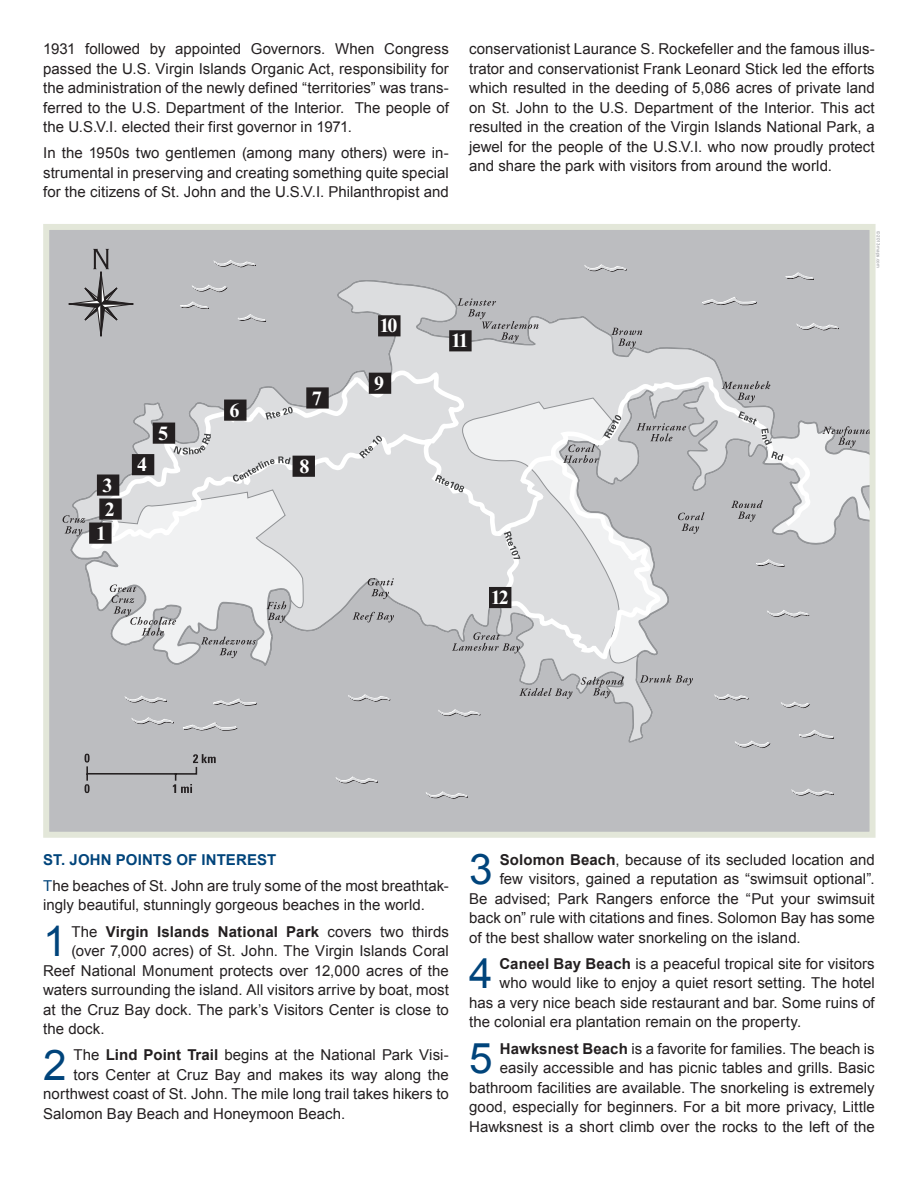
<style>
.page{position:relative;width:918px;height:1188px;background:#fff}
.page>*{position:absolute;margin:0;border:0;box-sizing:border-box;transform-origin:0 0}
.POI_Paragraph_-_1_di{font:42.3px "Arial";color:#00447b}
.t1{font:700 20.1px "Times New Roman";color:#fff}
.POI_Paragraph_-_1_di-2{font:15px/19.5px "Arial";letter-spacing:.005em;color:#231f20}
.Body{font:15px/19.5px "Arial";letter-spacing:.005em;color:#231f20;text-align:justify}
.POI_Paragraph_-_1_di-3{font:700 15px "Arial";letter-spacing:.01em;color:#231f20}
.Body-2{font:700 15px "Arial";letter-spacing:.005em;color:#00447b}
.t2{font:4.5px "Arial";letter-spacing:.02em;color:#939598}
.s1{color:#00447b}
.s2{font-weight:400}
.s3{font-weight:700}
</style>
<div class="page">
<svg style="left:50px;top:231px;width:819px;height:600px;background:#c6c7c9"></svg>
<svg style="left:68px;top:249px;width:66px;height:88px;background:#a7a8aa"></svg>
<div style="left:89px;top:523px;width:23px;height:21px;background:#231f20;border:2px solid #231f20"></div>
<div style="left:99px;top:498px;width:23px;height:22px;background:#231f20;border:2px solid #231f20"></div>
<div style="left:97px;top:475px;width:22px;height:21px;background:#231f20"></div>
<div style="left:132px;top:454px;width:22px;height:21px;background:#231f20"></div>
<div style="left:153px;top:423px;width:22px;height:21px;background:#231f20"></div>
<div style="left:224px;top:400px;width:23px;height:21px;background:#231f20;border:2px solid #231f20"></div>
<div style="left:306px;top:387px;width:23px;height:22px;background:#231f20;border:2px solid #231f20"></div>
<div style="left:293px;top:456px;width:22px;height:21px;background:#231f20"></div>
<div style="left:369px;top:373px;width:22px;height:21px;background:#231f20"></div>
<div style="left:378px;top:315px;width:23px;height:21px;background:#231f20;border:2px solid #231f20"></div>
<div style="left:449px;top:330px;width:23px;height:21px;background:#231f20;border:2px solid #231f20"></div>
<div style="left:489px;top:587px;width:22px;height:21px;background:#231f20"></div>
<div style="left:43px;top:224px;width:833px;height:614px;border:6px solid #e3e7d9"></div>
<p class="Body" style="left:43px;top:39px;width:407px">1931 followed by appointed Governors. When Congress passed the U.S. Virgin Islands Organic Act, responsibility for the administration of the newly defined “territories” was trans&shy;ferred to the U.S. Department of the Interior. The people of the U.S.V.I. elected their first governor in 1971.</p>
<p class="Body" style="left:43px;top:144px;width:407px">In the 1950s two gentlemen (among many others) were in&shy;strumental in preserving and creating something quite special for the citizens of St. John and the U.S.V.I. Philanthropist and</p>
<p class="Body" style="left:469px;top:39px;width:407px">conservationist Laurance S. Rockefeller and the famous illus&shy;trator and conservationist Frank Leonard Stick led the efforts which resulted in the deeding of 5,086 acres of private land on St. John to the U.S. Department of the Interior. This act resulted in the creation of the Virgin Islands National Park, a jewel for the people of the U.S.V.I. who now proudly protect and share the park with visitors from around the world.</p>
<p class="t2" style="left:881px;top:231px;width:39px;rotate:90deg">© 2013 maps.com</p>
<p class="t1" style="left:102px;top:471px;width:12px">3</p>
<p class="t1" style="left:105px;top:495px;width:12px">2</p>
<p class="t1" style="left:96px;top:519px;width:12px">1</p>
<p class="t1" style="left:137px;top:451px;width:12px">4</p>
<p class="t1" style="left:158px;top:419px;width:12px">5</p>
<p class="t1" style="left:230px;top:396px;width:12px">6</p>
<p class="t1" style="left:312px;top:384px;width:12px">7</p>
<p class="t1" style="left:300px;top:452px;width:12px">8</p>
<p class="t1" style="left:379px;top:312px;width:20px">10</p>
<p class="t1" style="left:374px;top:369px;width:12px">9</p>
<p class="t1" style="left:451px;top:327px;width:19px">11</p>
<p class="t1" style="left:491px;top:584px;width:20px">12</p>
<p class="Body-2" style="left:43px;top:849px;width:235px">ST. JOHN POINTS OF INTEREST</p>
<p class="POI_Paragraph_-_1_di-2" style="left:43px;top:876px;width:407px"><span class="s1">T</span>he beaches of St. John are truly some of the most breathtak&shy;ingly beautiful, stunningly gorgeous beaches in the world.</p>
<p class="POI_Paragraph_-_1_di" style="left:43px;top:914px;width:25px">1</p>
<p class="POI_Paragraph_-_1_di-3" style="left:72px;top:921px;width:379px"><span class="s2">The</span> Virgin Islands National Park <span class="s2">covers two thirds</span></p>
<p class="POI_Paragraph_-_1_di-2" style="left:72px;top:941px;width:379px">(over 7,000 acres) of St. John. The Virgin Islands Coral</p>
<p class="POI_Paragraph_-_1_di-2" style="left:43px;top:961px;width:407px">Reef National Monument protects over 12,000 acres of the</p>
<p class="POI_Paragraph_-_1_di-2" style="left:43px;top:980px;width:407px">waters surrounding the island. All visitors arrive by boat, most</p>
<p class="POI_Paragraph_-_1_di-2" style="left:43px;top:1000px;width:407px">at the Cruz Bay dock. The park’s Visitors Center is close to</p>
<p class="POI_Paragraph_-_1_di-2" style="left:43px;top:1019px;width:63px">the dock.</p>
<p class="POI_Paragraph_-_1_di" style="left:43px;top:1037px;width:25px">2</p>
<p class="POI_Paragraph_-_1_di-2" style="left:74px;top:1045px;width:377px">The <span class="s3">Lind Point Trail</span> begins at the National Park Visi-</p>
<p class="POI_Paragraph_-_1_di-2" style="left:74px;top:1065px;width:377px">tors Center at Cruz Bay and makes its way along the</p>
<p class="POI_Paragraph_-_1_di-2" style="left:43px;top:1084px;width:407px">northwest coast of St. John. The mile long trail takes hikers to</p>
<p class="POI_Paragraph_-_1_di-2" style="left:43px;top:1104px;width:304px">Salomon Bay Beach and Honeymoon Beach.</p>
<p class="POI_Paragraph_-_1_di" style="left:469px;top:842px;width:25px">3</p>
<p class="POI_Paragraph_-_1_di-2" style="left:500px;top:850px;width:376px"><span class="s3">Solomon Beach</span>, because of its secluded location and</p>
<p class="POI_Paragraph_-_1_di-2" style="left:500px;top:869px;width:376px">few visitors, gained a reputation as “swimsuit optional”.</p>
<p class="POI_Paragraph_-_1_di-2" style="left:469px;top:889px;width:407px">Be advised; Park Rangers enforce the “Put your swimsuit</p>
<p class="POI_Paragraph_-_1_di-2" style="left:469px;top:908px;width:407px">back on” rule with citations and fines. Solomon Bay has some</p>
<p class="POI_Paragraph_-_1_di-2" style="left:469px;top:928px;width:333px">of the best shallow water snorkeling on the island.</p>
<p class="POI_Paragraph_-_1_di" style="left:469px;top:946px;width:25px">4</p>
<p class="POI_Paragraph_-_1_di-2" style="left:499px;top:954px;width:377px"><span class="s3">Caneel Bay Beach</span> is a peaceful tropical site for visitors</p>
<p class="POI_Paragraph_-_1_di-2" style="left:499px;top:973px;width:377px">who would like to enjoy a quiet resort setting. The hotel</p>
<p class="POI_Paragraph_-_1_di-2" style="left:469px;top:993px;width:407px">has a very nice beach side restaurant and bar. Some ruins of</p>
<p class="POI_Paragraph_-_1_di-2" style="left:469px;top:1012px;width:334px">the colonial era plantation remain on the property.</p>
<p class="POI_Paragraph_-_1_di" style="left:469px;top:1031px;width:25px">5</p>
<p class="POI_Paragraph_-_1_di-2" style="left:469px;top:1039px;width:407px;text-align:right"><span class="s3">Hawksnest Beach</span> is a favorite for families. The beach is easily accessible and has picnic tables and grills. Basic bathroom facilities are available. The snorkeling is extremely good, especially for beginners. For a bit more privacy, Little Hawksnest is a short climb over the rocks to the left of the</p>
</div>
